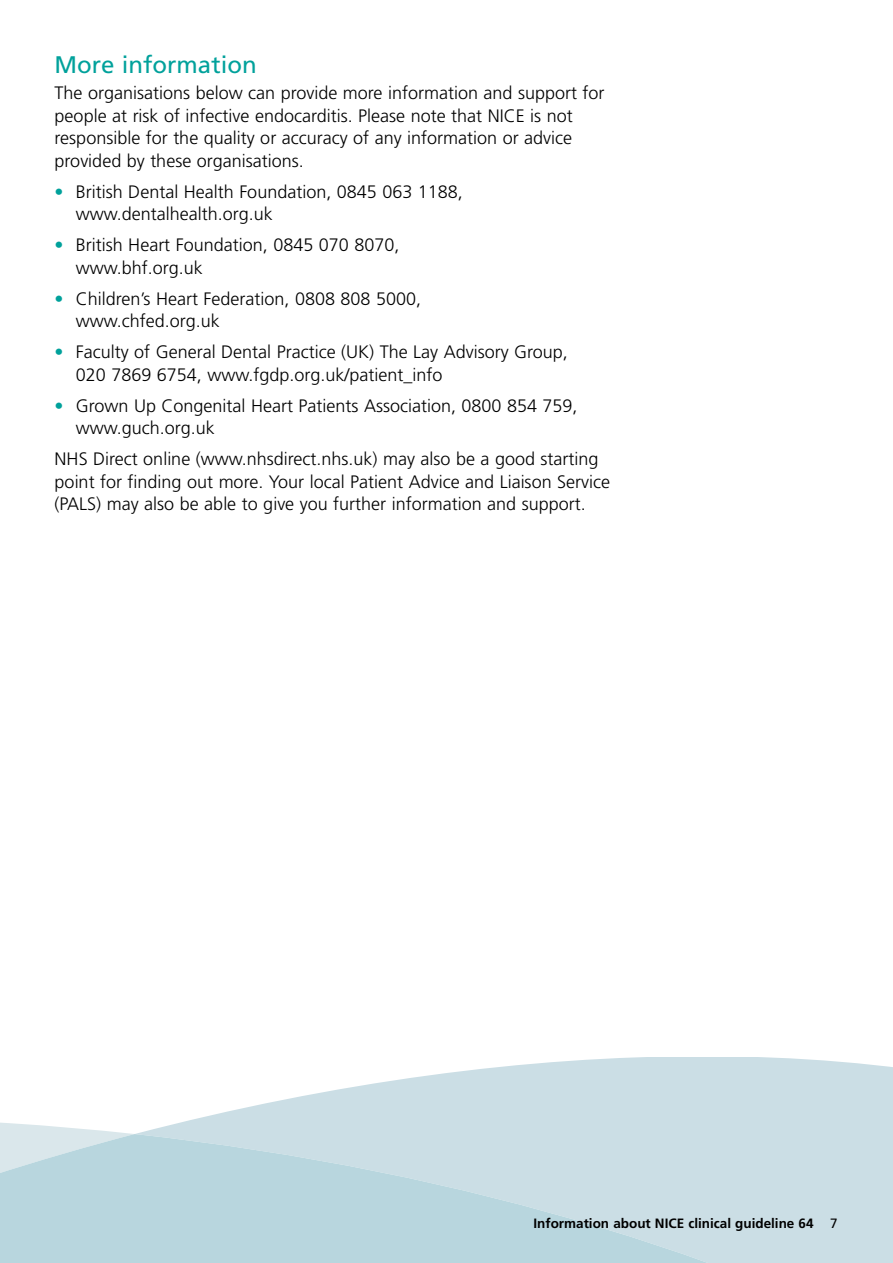
<style>
.page{position:relative;width:893px;height:1263px;background:#fff}
.page>*{position:absolute;margin:0;border:0;box-sizing:border-box;transform-origin:0 0}
.t1{font:24px "Frutiger";color:#00a19b}
.t2{font:300 18px/22.5px "Frutiger";color:#000}
.t3{font:700 13.5px "Frutiger";color:#000}
.s1{color:#00a19b}
.s2{font-weight:400}
</style>
<div class="page">
<svg style="left:205px;top:1057px;width:688px;height:60px;fill:#cbdee5"></svg>
<svg style="left:0;top:1117px;width:893px;height:17px;background:#d2e2e8"></svg>
<svg style="left:0;top:1134px;width:893px;height:129px;background:#c1dae1"></svg>
<h1 class="t1" style="left:55px;top:55px;width:204px">More information</h1>
<p class="t2" style="left:55px;top:83px;width:551px">The organisations below can provide more information and support for people at risk of infective endocarditis. Please note that NICE is not responsible for the quality or accuracy of any information or advice provided by these organisations.</p>
<p class="t2" style="left:76px;top:182px;width:389px;text-indent:-21px"><span class="s1">•</span> British Dental Health Foundation, 0845 063 1188, www.dentalhealth.org.uk</p>
<p class="t2" style="left:76px;top:235px;width:325px;text-indent:-21px"><span class="s1">•</span> British Heart Foundation, 0845 070 8070, www.bhf.org.uk</p>
<p class="t2" style="left:76px;top:289px;width:347px;text-indent:-21px"><span class="s1">•</span> Children’s Heart Federation, 0808 808 5000, www.chfed.org.uk</p>
<p class="t2" style="left:76px;top:342px;width:494px;text-indent:-21px"><span class="s1">•</span> Faculty of General Dental Practice (UK) The Lay Advisory Group,<br>020 7869 6754, www.fgdp.org.uk/patient_info</p>
<p class="t2" style="left:76px;top:396px;width:503px;text-indent:-21px"><span class="s1">•</span> Grown Up Congenital Heart Patients Association, 0800 854 759, www.guch.org.uk</p>
<p class="t2" style="left:55px;top:449px;width:557px">NHS Direct online (www.nhsdirect.nhs.uk) may also be a good starting point for finding out more. Your local Patient Advice and Liaison Service (PALS) may also be able to give you further information and support.</p>
<p class="t3" style="left:533px;top:1218px;width:306px">Information about NICE clinical guideline 64 <span class="s2">7</span></p>
</div>
